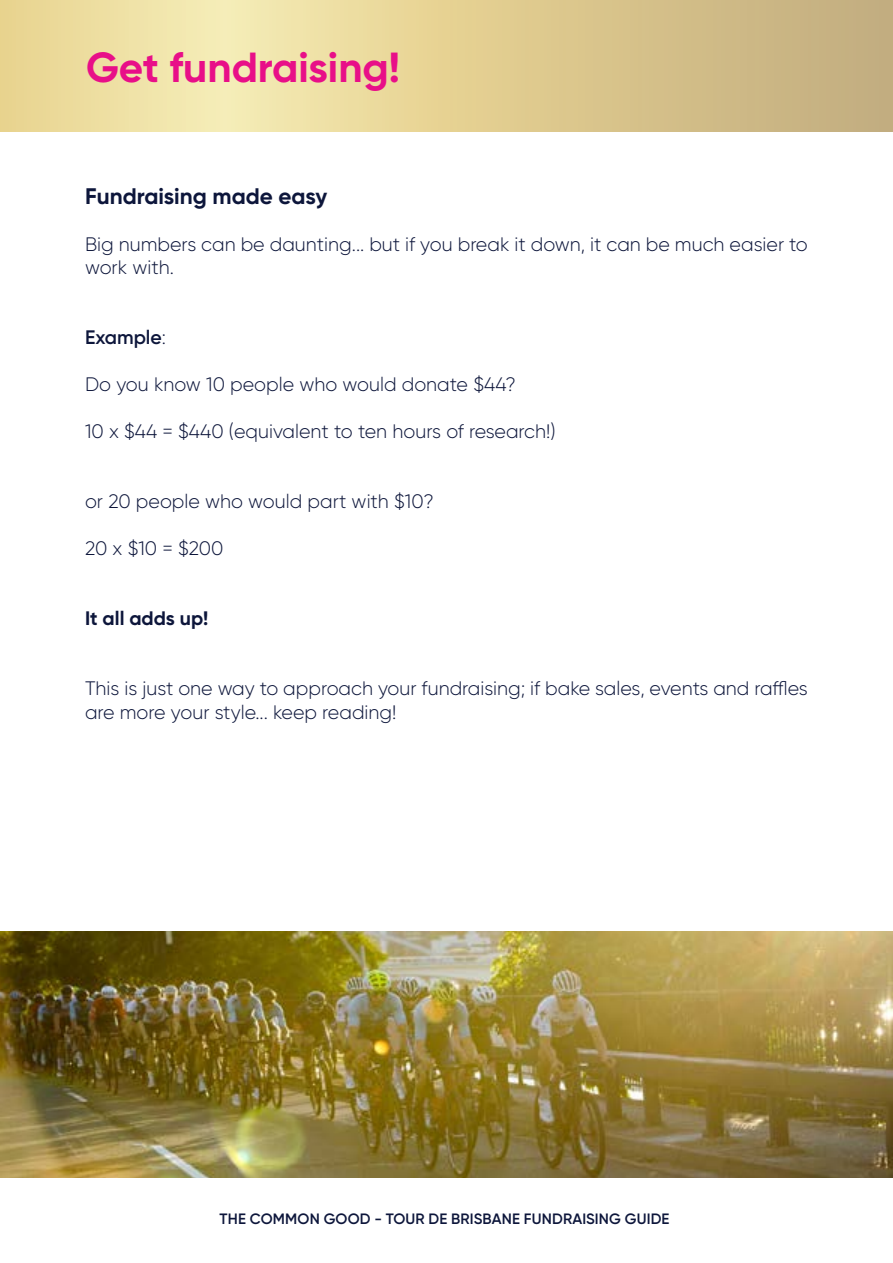
<style>
.page{position:relative;width:893px;height:1263px;background:#fff}
.page>*{position:absolute;margin:0;border:0;box-sizing:border-box;transform-origin:0 0}
.t1{font:700 42px "Gilroy";color:#e80f88}
.t2{font:700 22.5px "Gilroy";color:#0d163b}
.t3{font:300 19.5px/23.4px "Gilroy";color:#0d163b}
.t4{font:700 19.5px "Gilroy";color:#0d163b}
.t5{font:600 19.5px "Gilroy";color:#0d163b}
.t6{font:600 15px "Gilroy";letter-spacing:.01em;color:#0d163b}
.s1{font-weight:300}
</style>
<div class="page">
<svg style="left:0;top:0;width:893px;height:131px;background:#e0cf96"></svg>
<img style="left:0;top:931px;width:893px;height:247px">
<h1 class="t1" style="left:86px;top:41px;width:316px">Get fundraising!</h1>
<p class="t2" style="left:85px;top:182px;width:244px">Fundraising made easy</p>
<p class="t3" style="left:85px;top:232px;width:724px">Big numbers can be daunting... but if you break it down, it can be much easier to work with.</p>
<p class="t5" style="left:85px;top:325px;width:82px">Example<span class="s1">:</span></p>
<p class="t3" style="left:85px;top:372px;width:432px">Do you know 10 people who would donate $44?</p>
<p class="t3" style="left:85px;top:419px;width:472px">10 x $44 = $440 (equivalent to ten hours of research!)</p>
<p class="t3" style="left:85px;top:489px;width:350px">or 20 people who would part with $10?</p>
<p class="t3" style="left:85px;top:536px;width:140px">20 x $10 = $200</p>
<p class="t4" style="left:85px;top:606px;width:125px">It all adds up!</p>
<p class="t3" style="left:85px;top:676px;width:724px">This is just one way to approach your fundraising; if bake sales, events and raffles are more your style... keep reading!</p>
<p class="t6" style="left:220px;top:1209px;width:451px">THE COMMON GOOD - TOUR DE BRISBANE FUNDRAISING GUIDE</p>
</div>
